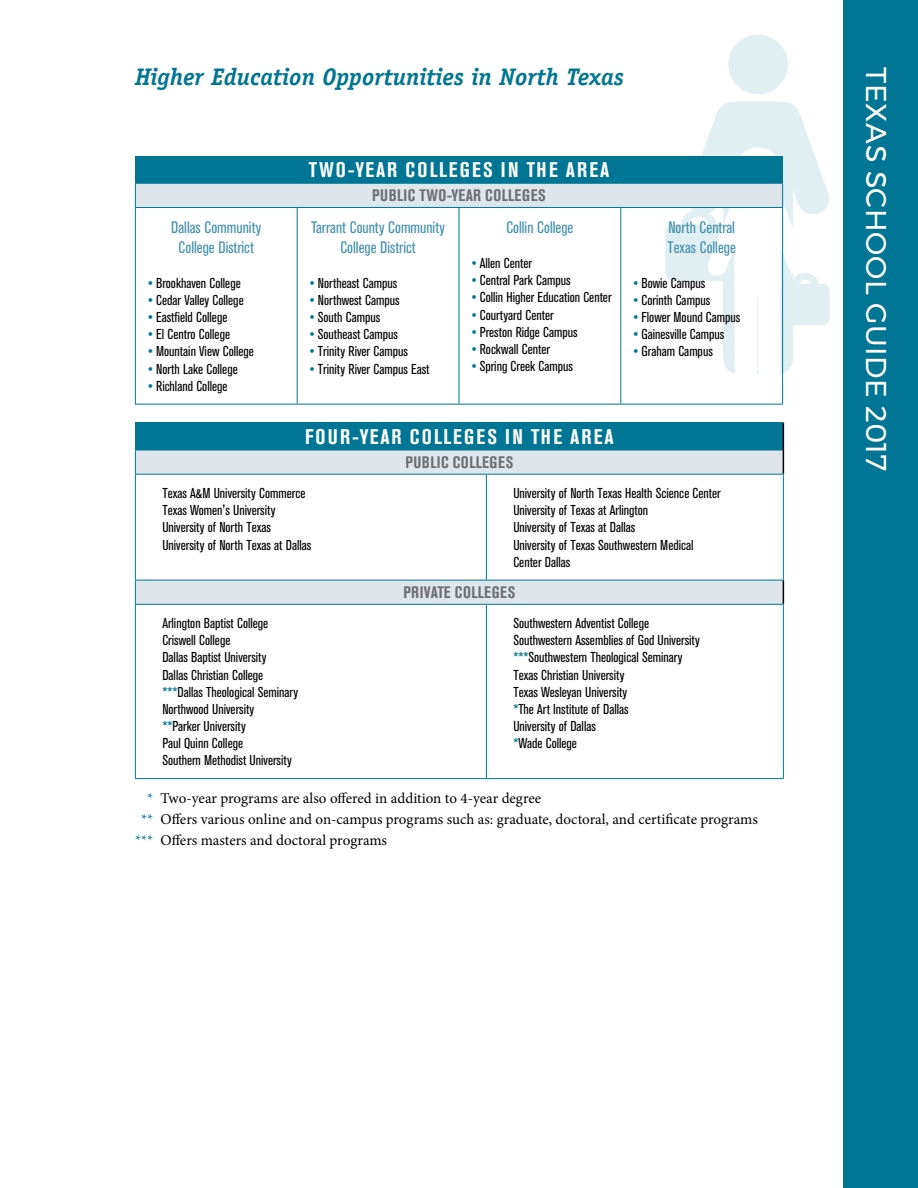
<style>
.page{position:relative;width:918px;height:1188px;background:#fff}
.page>*{position:absolute;margin:0;border:0;box-sizing:border-box;transform-origin:0 0}
.t1{font:28.5px "Montserrat";letter-spacing:.02em;color:#fff}
.t2{font:italic 700 24px "Officina Serif";color:#007694}
.t3{font:700 21px "Akzidenz Grot Con BQ";letter-spacing:.09em;color:#fff}
.t4{font:16.5px/19.8px "Akzidenz Grot Con BQ";color:#4392ac;text-align:center}
.t5{font:700 16.5px "Akzidenz Grot Con BQ";letter-spacing:.03em;color:#6d6e71}
.t6{font:15px/21px "Minion Pro";letter-spacing:-.005em;color:#000}
.t7{font:14.25px/17.1px "Akzidenz Grot Con BQ";color:#000}
.s1{color:#007694}
.s2{color:#fff}
</style>
<div class="page">
<div style="left:844px;top:0;width:74px;height:1188px;background:#007694"></div>
<svg style="left:723px;top:228px;width:70px;height:146px"></svg>
<div style="left:728px;top:35px;width:60px;height:59px;background:#e1eef2;border-radius:50%"></div>
<svg style="left:723px;top:291px;width:12px;height:62px"></svg>
<svg style="left:757px;top:298px;width:36px;height:55px"></svg>
<div style="left:735px;top:282px;width:22px;height:87px;background:#fff"></div>
<div style="left:758px;top:282px;width:23px;height:87px;background:#fff"></div>
<div style="left:780px;top:284px;width:50px;height:41px;background:#e1eef2;border-radius:8px"></div>
<div style="left:792px;top:273px;width:26px;height:25px;border:7px solid #007694;border-radius:50%"></div>
<div style="left:135px;top:156px;width:648px;height:27px;background:#007694"></div>
<div style="left:135px;top:183px;width:648px;height:24px;background:#dee6ec"></div>
<hr style="left:135px;top:208px;width:1px;height:196px;background:#007694">
<hr style="left:297px;top:208px;width:1px;height:196px;background:#007694">
<hr style="left:459px;top:208px;width:1px;height:196px;background:#007694">
<hr style="left:620px;top:208px;width:1px;height:196px;background:#007694">
<hr style="left:782px;top:208px;width:1px;height:196px;background:#007694">
<hr style="left:135px;top:404px;width:162px;height:1px;background:#007694">
<hr style="left:297px;top:404px;width:162px;height:1px;background:#007694">
<hr style="left:459px;top:404px;width:162px;height:1px;background:#007694">
<hr style="left:621px;top:404px;width:162px;height:1px;background:#007694">
<hr style="left:135px;top:183px;width:162px;height:1px;background:#007694">
<svg style="left:135px;top:184px;width:1px;height:23px"></svg>
<hr style="left:297px;top:183px;width:162px;height:1px;background:#007694">
<hr style="left:459px;top:183px;width:162px;height:1px;background:#007694">
<hr style="left:621px;top:183px;width:162px;height:1px;background:#007694">
<svg style="left:664px;top:78px;width:166px;height:213px"></svg>
<hr style="left:135px;top:207px;width:162px;height:1px;background:#007694">
<hr style="left:297px;top:207px;width:162px;height:1px;background:#007694">
<hr style="left:459px;top:207px;width:162px;height:1px;background:#007694">
<hr style="left:621px;top:207px;width:162px;height:1px;background:#007694">
<div style="left:135px;top:423px;width:648px;height:27px;background:#007694"></div>
<svg style="left:136px;top:451px;width:647px;height:153px"></svg>
<svg style="left:135px;top:451px;width:1px;height:23px"></svg>
<hr style="left:135px;top:450px;width:351px;height:1px;background:#007694">
<hr style="left:486px;top:450px;width:297px;height:1px;background:#007694">
<svg style="left:783px;top:423px;width:1px;height:51px"></svg>
<hr style="left:135px;top:474px;width:351px;height:1px;background:#007694">
<hr style="left:135px;top:475px;width:1px;height:105px;background:#007694">
<hr style="left:486px;top:474px;width:298px;height:1px;background:#007694">
<hr style="left:486px;top:475px;width:1px;height:105px;background:#007694">
<hr style="left:783px;top:475px;width:1px;height:105px;background:#007694">
<svg style="left:135px;top:581px;width:1px;height:23px"></svg>
<hr style="left:135px;top:580px;width:351px;height:1px;background:#007694">
<hr style="left:486px;top:580px;width:298px;height:1px;background:#007694">
<svg style="left:783px;top:580px;width:1px;height:24px"></svg>
<hr style="left:135px;top:604px;width:351px;height:1px;background:#007694">
<hr style="left:135px;top:605px;width:1px;height:173px;background:#007694">
<hr style="left:486px;top:604px;width:298px;height:1px;background:#007694">
<hr style="left:486px;top:605px;width:1px;height:173px;background:#007694">
<hr style="left:783px;top:605px;width:1px;height:173px;background:#007694">
<hr style="left:135px;top:778px;width:351px;height:1px;background:#007694">
<hr style="left:486px;top:778px;width:298px;height:1px;background:#007694">
<h2 class="t2" style="left:135px;top:63px;width:490px">Higher Education Opportunities in North Texas</h2>
<p class="t4" style="left:171px;top:218px;width:92px">Dallas Community<br>College District</p>
<p class="t7" style="left:148px;top:275px;width:94px"><span class="s1">•</span> Brookhaven College</p>
<p class="t7" style="left:148px;top:292px;width:97px"><span class="s1">•</span> Cedar Valley College</p>
<p class="t7" style="left:148px;top:309px;width:81px"><span class="s1">•</span> Eastfield College</p>
<p class="t7" style="left:148px;top:326px;width:83px"><span class="s1">•</span> El Centro College</p>
<p class="t7" style="left:148px;top:343px;width:107px"><span class="s1">•</span> Mountain View College</p>
<p class="t7" style="left:148px;top:360px;width:91px"><span class="s1">•</span> North Lake College</p>
<p class="t7" style="left:148px;top:377px;width:81px"><span class="s1">•</span> Richland College</p>
<h3 class="t3" style="left:309px;top:158px;width:302px">TWO-YEAR COLLEGES IN THE AREA</h3>
<p class="t5" style="left:372px;top:186px;width:175px">PUBLIC TWO-YEAR COLLEGES</p>
<p class="t4" style="left:311px;top:218px;width:135px">Tarrant County Community<br>College District</p>
<p class="t7" style="left:310px;top:275px;width:89px"><span class="s1">•</span> Northeast Campus</p>
<p class="t7" style="left:310px;top:292px;width:91px"><span class="s1">•</span> Northwest Campus</p>
<p class="t7" style="left:310px;top:309px;width:72px"><span class="s1">•</span> South Campus</p>
<p class="t7" style="left:310px;top:326px;width:90px"><span class="s1">•</span> Southeast Campus</p>
<p class="t7" style="left:310px;top:343px;width:99px"><span class="s1">•</span> Trinity River Campus</p>
<p class="t7" style="left:310px;top:360px;width:121px"><span class="s1">•</span> Trinity River Campus East</p>
<p class="t4" style="left:506px;top:218px;width:69px">Collin College</p>
<p class="t7" style="left:472px;top:255px;width:62px"><span class="s1">•</span> Allen Center</p>
<p class="t7" style="left:472px;top:272px;width:100px"><span class="s1">•</span> Central Park Campus</p>
<p class="t7" style="left:472px;top:289px;width:141px"><span class="s1">•</span> Collin Higher Education Center</p>
<p class="t7" style="left:472px;top:306px;width:83px"><span class="s1">•</span> Courtyard Center</p>
<p class="t7" style="left:472px;top:323px;width:107px"><span class="s1">•</span> Preston Ridge Campus</p>
<p class="t7" style="left:472px;top:341px;width:80px"><span class="s1">•</span> Rockwall Center</p>
<p class="t7" style="left:472px;top:358px;width:103px"><span class="s1">•</span> Spring Creek Campus</p>
<p class="t4" style="left:668px;top:218px;width:70px;text-align:left">North Central<br>Texas College</p>
<p class="t7" style="left:634px;top:275px;width:73px"><span class="s1">•</span> Bowie Campus</p>
<p class="t7" style="left:634px;top:292px;width:78px"><span class="s1">•</span> Corinth Campus</p>
<p class="t7" style="left:634px;top:309px;width:108px"><span class="s1">•</span> Flower Mound Campus</p>
<p class="t7" style="left:634px;top:326px;width:92px"><span class="s1">•</span> Gainesville Campus</p>
<p class="t7" style="left:634px;top:343px;width:81px"><span class="s1">•</span> Graham Campus</p>
<h3 class="t3" style="left:305px;top:425px;width:310px">FOUR-YEAR COLLEGES IN THE AREA</h3>
<p class="t5" style="left:405px;top:453px;width:109px">PUBLIC COLLEGES</p>
<p class="t7" style="left:162px;top:485px;width:151px">Texas A&amp;M University Commerce<br>Texas Women's University<br>University of North Texas<br>University of North Texas at Dallas</p>
<p class="t7" style="left:513px;top:485px;width:209px">University of North Texas Health Science Center University of Texas at Arlington<br>University of Texas at Dallas<br>University of Texas Southwestern Medical Center Dallas</p>
<p class="t5" style="left:403px;top:583px;width:113px">PRIVATE COLLEGES</p>
<p class="t7" style="left:162px;top:615px;width:137px">Arlington Baptist College<br>Criswell College<br>Dallas Baptist University<br>Dallas Christian College <span class="s1">***</span>Dallas Theological Seminary<br>Northwood University<br><span class="s1">**</span>Parker University<br>Paul Quinn College<br>Southern Methodist University</p>
<p class="t7" style="left:513px;top:615px;width:188px">Southwestern Adventist College<br>Southwestern Assemblies of God University <span class="s1">***</span>Southwestern Theological Seminary<br>Texas Christian University<br>Texas Wesleyan University<br><span class="s1">*</span>The Art Institute of Dallas<br>University of Dallas<br><span class="s1">*</span>Wade College</p>
<p class="t6" style="left:135px;top:788px;width:624px"><span class="s2">**</span><span class="s1">*</span> Two-year programs are also offered in addition to 4-year degree<br><span class="s2">*</span><span class="s1">**</span> Offers various online and on-campus programs such as: graduate, doctoral, and certificate programs <span class="s1">***</span> Offers masters and doctoral programs</p>
<h1 class="t1" style="left:898px;top:67px;width:405px;rotate:90deg">TEXAS SCHOOL GUIDE 2017</h1>
</div>
